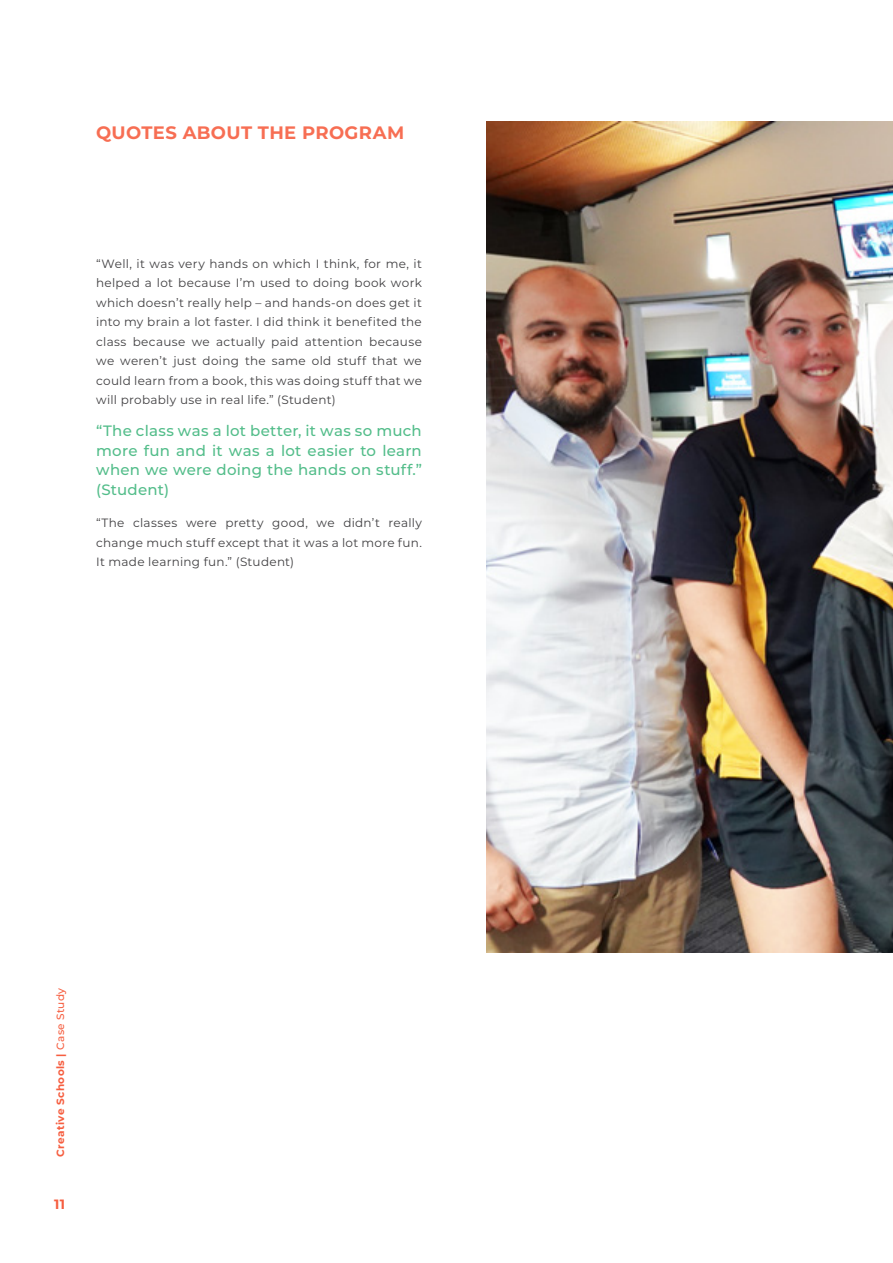
<style>
.page{position:relative;width:893px;height:1263px;background:#fff}
.page>*{position:absolute;margin:0;border:0;box-sizing:border-box;transform-origin:0 0}
.t1{font:700 18px "Montserrat";letter-spacing:.02em;color:#f76e53}
.t2{font:500 15px/19.5px "Montserrat";letter-spacing:.015em;color:#53bd8a;text-align:justify}
.t3{font:700 13.5px "Montserrat";color:#f65e40}
.t4{font:12px/19.5px "Montserrat";letter-spacing:.025em;color:#414042;text-align:justify}
.t5{font:700 10.5px "Montserrat";letter-spacing:.035em;color:#f65e40}
.s1{font-weight:500}
</style>
<div class="page">
<img style="left:487px;top:121px;width:406px;height:831px">
<h1 class="t1" style="left:96px;top:119px;width:310px">QUOTES ABOUT THE PROGRAM</h1>
<p class="t4" style="left:96px;top:253px;width:327px">“Well, it was very hands on which I think, for me, it helped a lot because I’m used to doing book work which doesn’t really help – and hands-on does get it into my brain a lot faster. I did think it benefited the class because we actually paid attention because we weren’t just doing the same old stuff that we could learn from a book, this was doing stuff that we will probably use in real life.” (Student)</p>
<p class="t2" style="left:96px;top:421px;width:327px">“The class was a lot better, it was so much more fun and it was a lot easier to learn when we were doing the hands on stuff.” (Student)</p>
<p class="t4" style="left:96px;top:513px;width:327px">“The classes were pretty good, we didn’t really change much stuff except that it was a lot more fun.<br>It made learning fun.” (Student)</p>
<p class="t5" style="left:53px;top:1157px;width:171px;rotate:-90deg">Creative Schools | <span class="s1">Case Study</span></p>
<p class="t3" style="left:54px;top:1194px;width:13px">11</p>
</div>
